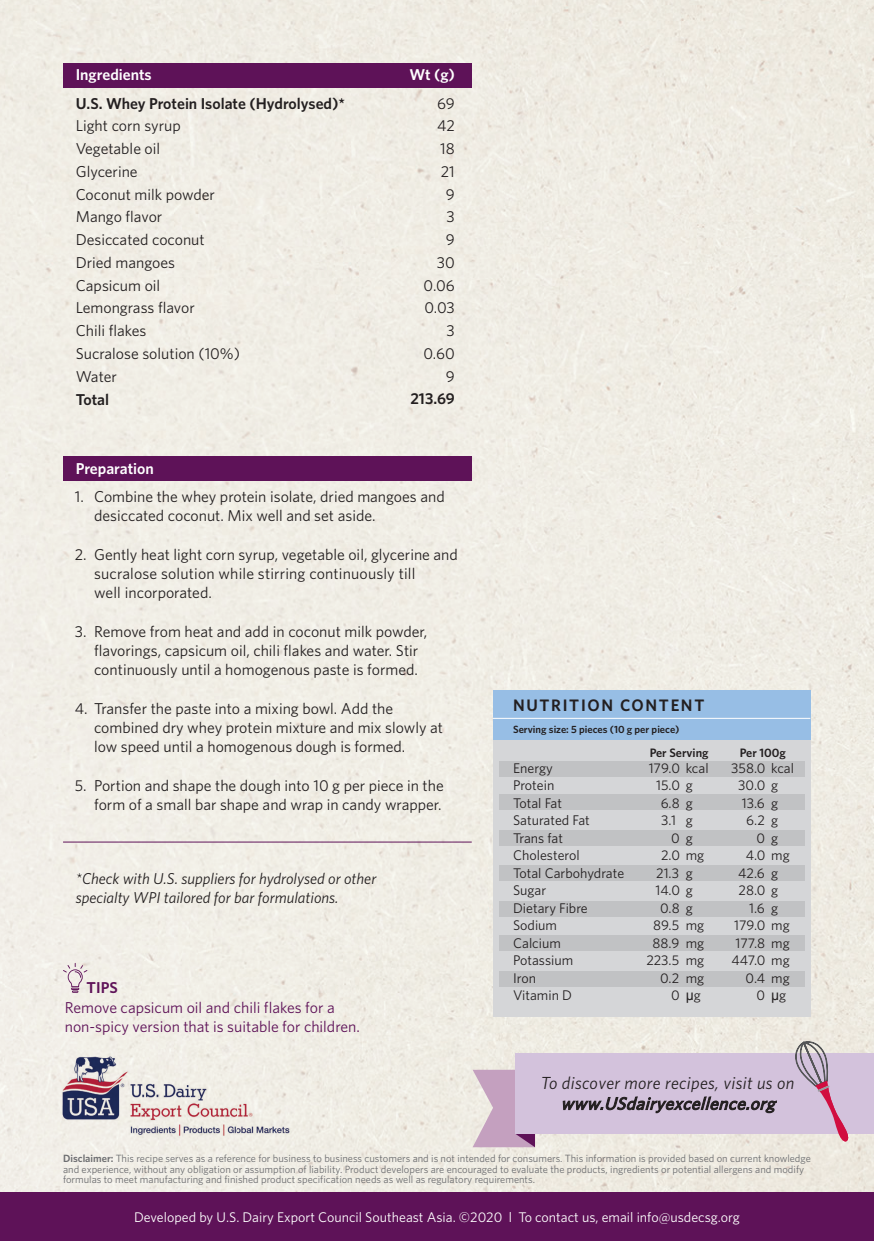
<style>
.page{position:relative;width:874px;height:1241px;background:#fff}
.page>*{position:absolute;margin:0;border:0;box-sizing:border-box;transform-origin:0 0}
.t1{font:italic 17.5px/21px "Whitney";letter-spacing:.02em;color:#231f20;text-align:center}
.t2{font:600 16.62px "Whitney";letter-spacing:.1em;color:#231f20}
.t3{font:15.75px/19.2px "Whitney";color:#231f20}
.t4{font:italic 15.75px/19.2px "Whitney";color:#231f20}
.t5{font:15.75px/19.2px "Whitney";color:#5e1258}
.t6{font:600 15.75px "Whitney";color:#231f20}
.t7{font:600 15.75px "Whitney";color:#fff}
.t8{font:600 15.75px "Whitney";color:#5e1258}
.t9{font:14px "Whitney";color:#231f20}
.t10{font:14px "Whitney";color:#fff}
.t11{font:600 12.25px "Whitney";color:#231f20}
.t12{font:10.5px/10.5px "Whitney";color:#6c6d70}
.t13{font:600 10.5px "Whitney";color:#231f20}
.s1{font-family:"Arial"}
.s2{font-weight:500}
.s3{font-weight:600}
</style>
<div class="page">
<div style="left:0;top:0;width:873px;height:1191px;background:#f0ede5"></div>
<div style="left:63px;top:63px;width:408px;height:25px;background:#5e1258"></div>
<div style="left:63px;top:456px;width:408px;height:25px;background:#5e1258"></div>
<svg style="left:63px;top:962px;width:24px;height:30px"></svg>
<hr style="left:63px;top:841px;width:408px;height:1px;background:#5e1258">
<img style="left:53px;top:1050px;width:246px;height:89px">
<div style="left:0;top:1191px;width:873px;height:49px;background:#5e1258"></div>
<svg style="left:472px;top:1069px;width:62px;height:77px;background:#cbaec4"></svg>
<div style="left:515px;top:1053px;width:358px;height:80px;background:#d3c2dc"></div>
<svg style="left:794px;top:1039px;width:58px;height:104px"></svg>
<div style="left:493px;top:735px;width:317px;height:281px;background:#d5d6d8"></div>
<div style="left:493px;top:689px;width:317px;height:50px;background:#97bee5"></div>
<hr style="left:492px;top:717px;width:318px;height:1px;background:#fff">
<div style="left:499px;top:760px;width:305px;height:16px;background:#c1c2c4"></div>
<div style="left:499px;top:794px;width:305px;height:16px;background:#c1c2c4"></div>
<div style="left:499px;top:830px;width:305px;height:15px;background:#c1c2c4"></div>
<div style="left:499px;top:864px;width:305px;height:16px;background:#c1c2c4"></div>
<div style="left:499px;top:900px;width:305px;height:16px;background:#c1c2c4"></div>
<div style="left:499px;top:935px;width:305px;height:16px;background:#c1c2c4"></div>
<div style="left:499px;top:970px;width:305px;height:16px;background:#c1c2c4"></div>
<p class="t7" style="left:76px;top:65px;width:77px">Ingredients</p>
<p class="t6" style="left:76px;top:94px;width:271px">U.S. Whey Protein Isolate (Hydrolysed)*</p>
<p class="t3" style="left:76px;top:116px;width:106px">Light corn syrup</p>
<p class="t3" style="left:76px;top:139px;width:86px">Vegetable oil</p>
<p class="t3" style="left:76px;top:161px;width:63px">Glycerine</p>
<p class="t3" style="left:76px;top:184px;width:141px">Coconut milk powder</p>
<p class="t3" style="left:76px;top:207px;width:88px">Mango flavor</p>
<p class="t3" style="left:76px;top:230px;width:130px">Desiccated coconut</p>
<p class="t3" style="left:76px;top:252px;width:101px">Dried mangoes</p>
<p class="t3" style="left:76px;top:275px;width:86px">Capsicum oil</p>
<p class="t3" style="left:76px;top:298px;width:120px">Lemongrass flavor</p>
<p class="t3" style="left:76px;top:321px;width:72px">Chili flakes</p>
<p class="t3" style="left:76px;top:343px;width:166px">Sucralose solution (10%)</p>
<p class="t3" style="left:76px;top:366px;width:43px">Water</p>
<p class="t6" style="left:76px;top:389px;width:35px">Total</p>
<p class="t7" style="left:76px;top:458px;width:80px">Preparation</p>
<p class="t7" style="left:409px;top:65px;width:47px">Wt (g)</p>
<p class="t3" style="left:437px;top:93px;width:19px">69</p>
<p class="t3" style="left:437px;top:116px;width:19px">42</p>
<p class="t3" style="left:440px;top:139px;width:16px">18</p>
<p class="t3" style="left:440px;top:161px;width:16px">21</p>
<p class="t3" style="left:445px;top:184px;width:10px">9</p>
<p class="t3" style="left:446px;top:207px;width:10px">3</p>
<p class="t3" style="left:445px;top:230px;width:10px">9</p>
<p class="t3" style="left:436px;top:252px;width:19px">30</p>
<p class="t3" style="left:423px;top:275px;width:33px">0.06</p>
<p class="t3" style="left:424px;top:298px;width:32px">0.03</p>
<p class="t3" style="left:446px;top:321px;width:10px">3</p>
<p class="t3" style="left:423px;top:343px;width:33px">0.60</p>
<p class="t3" style="left:445px;top:366px;width:10px">9</p>
<p class="t6" style="left:410px;top:389px;width:46px">213.69</p>
<p class="t3" style="left:94px;top:486px;width:352px;text-indent:-19px">1. Combine the whey protein isolate, dried mangoes and desiccated coconut. Mix well and set aside.</p>
<p class="t3" style="left:94px;top:544px;width:365px;text-indent:-19px">2. Gently heat light corn syrup, vegetable oil, glycerine and sucralose solution while stirring continuously till<br>well incorporated.</p>
<p class="t3" style="left:94px;top:621px;width:334px;text-indent:-19px">3. Remove from heat and add in coconut milk powder, flavorings, capsicum oil, chili flakes and water. Stir continuously until a homogenous paste is formed.</p>
<p class="t3" style="left:94px;top:698px;width:350px;text-indent:-19px">4. Transfer the paste into a mixing bowl. Add the combined dry whey protein mixture and mix slowly at low speed until a homogenous dough is formed.</p>
<p class="t3" style="left:75px;top:775px;width:370px;text-align:right">5. Portion and shape the dough into 10 g per piece in the form of a small bar shape and wrap in candy wrapper.</p>
<p class="t4" style="left:76px;top:868px;width:302px">*Check with U.S. suppliers for hydrolysed or other specialty WPI tailored for bar formulations.</p>
<p class="t8" style="left:87px;top:977px;width:33px">TIPS</p>
<p class="t5" style="left:65px;top:996px;width:296px">Remove capsicum oil and chili flakes for a non-spicy version that is suitable for children.</p>
<p class="t2" style="left:513px;top:694px;width:193px">NUTRITION CONTENT</p>
<p class="t13" style="left:513px;top:722px;width:168px">Serving size: 5 pieces (10 g per piece)</p>
<p class="t9" style="left:513px;top:759px;width:41px">Energy</p>
<p class="t9" style="left:513px;top:777px;width:43px">Protein</p>
<p class="t9" style="left:513px;top:794px;width:50px">Total Fat</p>
<p class="t9" style="left:513px;top:812px;width:78px">Saturated Fat</p>
<p class="t9" style="left:513px;top:829px;width:51px">Trans fat</p>
<p class="t9" style="left:513px;top:847px;width:68px">Cholesterol</p>
<p class="t9" style="left:513px;top:864px;width:113px">Total Carbohydrate</p>
<p class="t9" style="left:513px;top:882px;width:35px">Sugar</p>
<p class="t9" style="left:513px;top:899px;width:76px">Dietary Fibre</p>
<p class="t9" style="left:513px;top:917px;width:45px">Sodium</p>
<p class="t9" style="left:513px;top:934px;width:49px">Calcium</p>
<p class="t9" style="left:513px;top:952px;width:62px">Potassium</p>
<p class="t9" style="left:513px;top:969px;width:24px">Iron</p>
<p class="t9" style="left:513px;top:987px;width:60px">Vitamin D</p>
<p class="t11" style="left:649px;top:744px;width:60px">Per Serving</p>
<p class="t11" style="left:739px;top:744px;width:48px">Per 100g</p>
<p class="t9" style="left:648px;top:759px;width:61px">179.0 kcal</p>
<p class="t9" style="left:655px;top:777px;width:38px">15.0 g</p>
<p class="t9" style="left:660px;top:794px;width:34px">6.8 g</p>
<p class="t9" style="left:661px;top:812px;width:16px">3.1</p>
<p class="t9" style="left:670px;top:829px;width:23px">0 g</p>
<p class="t9" style="left:660px;top:847px;width:45px">2.0 mg</p>
<p class="t9" style="left:655px;top:864px;width:25px">21.3</p>
<p class="t9" style="left:655px;top:882px;width:39px">14.0 g</p>
<p class="t9" style="left:660px;top:899px;width:34px">0.8 g</p>
<p class="t9" style="left:652px;top:917px;width:28px">89.5</p>
<p class="t9" style="left:652px;top:934px;width:28px">88.9</p>
<p class="t9" style="left:646px;top:952px;width:34px">223.5</p>
<p class="t9" style="left:660px;top:969px;width:45px">0.2 mg</p>
<p class="t9" style="left:670px;top:987px;width:31px">0 <span class="s1">μ</span>g</p>
<p class="t9" style="left:730px;top:759px;width:64px">358.0 kcal</p>
<p class="t9" style="left:738px;top:777px;width:41px">30.0 g</p>
<p class="t9" style="left:770px;top:794px;width:9px">g</p>
<p class="t9" style="left:770px;top:812px;width:9px">g</p>
<p class="t9" style="left:756px;top:829px;width:23px">0 g</p>
<p class="t9" style="left:745px;top:847px;width:45px">4.0 mg</p>
<p class="t9" style="left:770px;top:864px;width:9px">g</p>
<p class="t9" style="left:738px;top:882px;width:41px">28.0 g</p>
<p class="t9" style="left:770px;top:899px;width:9px">g</p>
<p class="t9" style="left:733px;top:917px;width:57px">179.0 mg</p>
<p class="t9" style="left:735px;top:934px;width:56px">177.8 mg</p>
<p class="t9" style="left:731px;top:952px;width:60px">447.0 mg</p>
<p class="t9" style="left:745px;top:969px;width:46px">0.4 mg</p>
<p class="t9" style="left:756px;top:987px;width:31px">0 <span class="s1">μ</span>g</p>
<p class="t9" style="left:741px;top:794px;width:25px">13.6</p>
<p class="t9" style="left:745px;top:812px;width:20px">6.2</p>
<p class="t9" style="left:685px;top:812px;width:9px">g</p>
<p class="t9" style="left:737px;top:864px;width:28px">42.6</p>
<p class="t9" style="left:748px;top:899px;width:17px">1.6</p>
<p class="t9" style="left:685px;top:864px;width:9px">g</p>
<p class="t9" style="left:685px;top:917px;width:20px">mg</p>
<p class="t9" style="left:685px;top:934px;width:20px">mg</p>
<p class="t9" style="left:685px;top:952px;width:20px">mg</p>
<p class="t1" style="left:540px;top:1071px;width:255px">To discover more recipes, visit us on <span class="s2">www.USdairyexcellence.org</span></p>
<p class="t12" style="left:63px;top:1152px;width:749px"><span class="s3">Disclaimer:</span> This recipe serves as a reference for business to business customers and is not intended for consumers. This information is provided based on current knowledge and experience, without any obligation or assumption of liability. Product developers are encouraged to evaluate the products, ingredients or potential allergens and modify formulas to meet manufacturing and finished product specification needs as well as regulatory requirements.</p>
<p class="t10" style="left:134px;top:1208px;width:607px">Developed by U.S. Dairy Export Council Southeast Asia. ©2020 l To contact us, email info@usdecsg.org</p>
</div>
